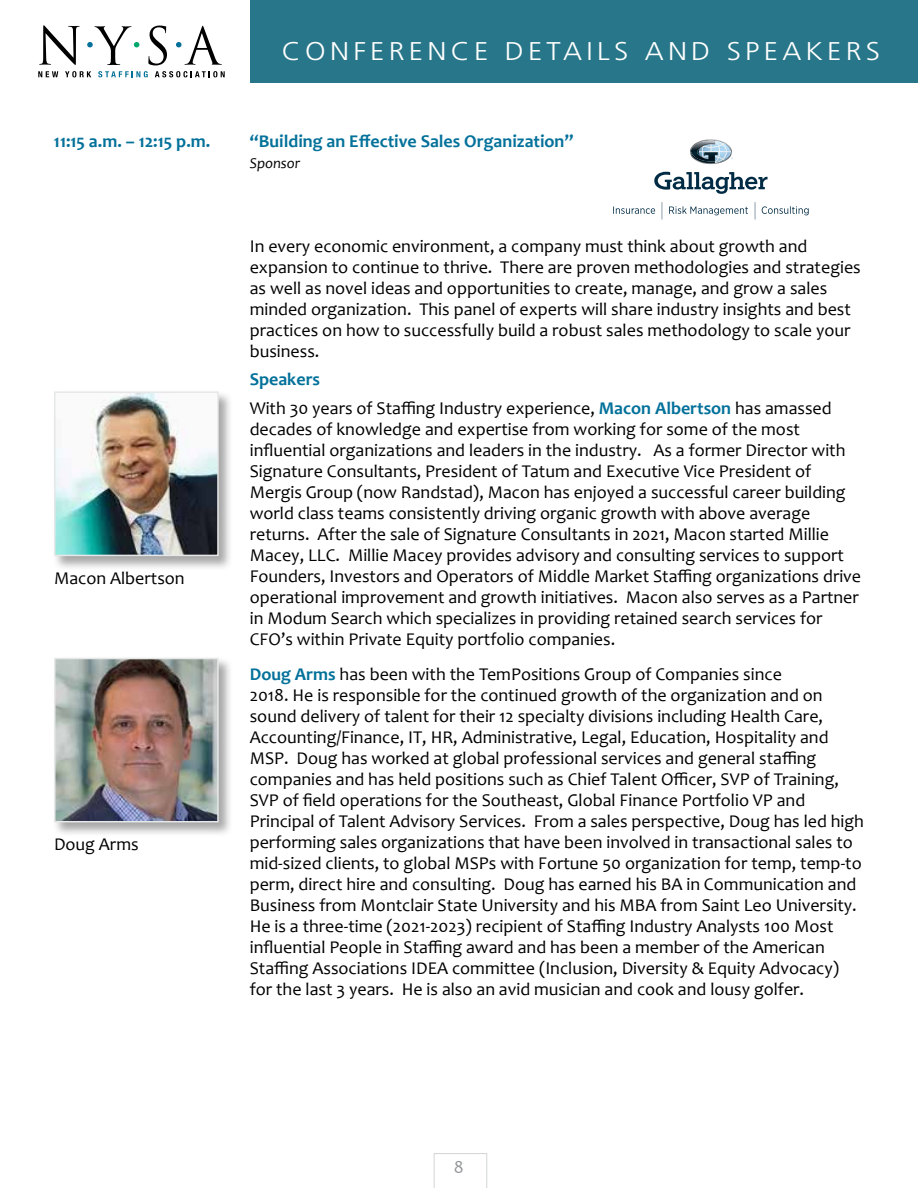
<style>
.page{position:relative;width:918px;height:1188px;background:#fff}
.page>*{position:absolute;margin:0;border:0;box-sizing:border-box;transform-origin:0 0}
.t1{font:300 25.65px "Frutiger";letter-spacing:.15em;color:#fff;scale:1.11 1}
.t2{font:18px/21px "Candara";color:#000}
.t3{font:700 18px "Candara";color:#03719a}
.t4{font:18px "Candara";color:#939598}
.t5{font:italic 15px "Candara";color:#000}
.s1{font-weight:700;color:#03719a}
</style>
<div class="page">
<div style="left:250px;top:0;width:668px;height:83px;background:#287689"></div>
<svg style="left:39px;top:25px;width:41px;height:40px"></svg>
<svg style="left:148px;top:26px;width:19px;height:39px"></svg>
<svg style="left:87px;top:26px;width:52px;height:39px"></svg>
<svg style="left:176px;top:26px;width:46px;height:39px"></svg>
<svg style="left:38px;top:71px;width:20px;height:6px"></svg>
<svg style="left:65px;top:71px;width:26px;height:6px"></svg>
<svg style="left:98px;top:71px;width:50px;height:6px"></svg>
<svg style="left:155px;top:71px;width:70px;height:6px"></svg>
<svg style="left:434px;top:1153px;width:53px;height:35px"></svg>
<div style="left:52px;top:390px;width:181px;height:181px;background:#000;opacity:.35"></div>
<img style="left:57px;top:394px;width:159px;height:159px">
<div style="left:54px;top:391px;width:165px;height:165px;border:2px solid #e6e7e8"></div>
<div style="left:52px;top:656px;width:181px;height:181px;background:#000;opacity:.35"></div>
<img style="left:57px;top:661px;width:159px;height:158px">
<div style="left:54px;top:658px;width:165px;height:164px;border:2px solid #e6e7e8"></div>
<svg style="left:654px;top:172px;width:114px;height:22px"></svg>
<svg style="left:613px;top:207px;width:42px;height:7px"></svg>
<svg style="left:669px;top:206px;width:79px;height:9px"></svg>
<svg style="left:762px;top:206px;width:47px;height:9px"></svg>
<svg style="left:755px;top:202px;width:1px;height:17px"></svg>
<svg style="left:662px;top:202px;width:1px;height:17px"></svg>
<svg style="left:690px;top:139px;width:43px;height:25px"></svg>
<h1 class="t1" style="left:282px;top:36px;width:540px">CONFERENCE DETAILS AND SPEAKERS</h1>
<p class="t3" style="left:54px;top:131px;width:158px">11:15 a.m. – 12:15 p.m.</p>
<p class="t3" style="left:250px;top:131px;width:325px">“Building an Effective Sales Organization”</p>
<p class="t5" style="left:250px;top:155px;width:52px">Sponsor</p>
<p class="t2" style="left:54px;top:568px;width:132px">Macon Albertson</p>
<p class="t2" style="left:54px;top:834px;width:86px">Doug Arms</p>
<p class="t2" style="left:250px;top:236px;width:613px">In every economic environment, a company must think about growth and expansion to continue to thrive. There are proven methodologies and strategies as well as novel ideas and opportunities to create, manage, and grow a sales minded organization. This panel of experts will share industry insights and best practices on how to successfully build a robust sales methodology to scale your business.</p>
<p class="t3" style="left:250px;top:369px;width:72px">Speakers</p>
<p class="t2" style="left:250px;top:397px;width:613px">With 30 years of Staffing Industry experience, <span class="s1">Macon Albertson</span> has amassed decades of knowledge and expertise from working for some of the most influential organizations and leaders in the industry. As a former Director with Signature Consultants, President of Tatum and Executive Vice President of Mergis Group (now Randstad), Macon has enjoyed a successful career building world class teams consistently driving organic growth with above average returns. After the sale of Signature Consultants in 2021, Macon started Millie Macey, LLC. Millie Macey provides advisory and consulting services to support Founders, Investors and Operators of Middle Market Staffing organizations drive operational improvement and growth initiatives. Macon also serves as a Partner in Modum Search which specializes in providing retained search services for CFO’s within Private Equity portfolio companies.</p>
<p class="t2" style="left:250px;top:664px;width:616px"><span class="s1">Doug Arms</span> has been with the TemPositions Group of Companies since<br>2018. He is responsible for the continued growth of the organization and on sound delivery of talent for their 12 specialty divisions including Health Care, Accounting/Finance, IT, HR, Administrative, Legal, Education, Hospitality and MSP. Doug has worked at global professional services and general staffing companies and has held positions such as Chief Talent Officer, SVP of Training, SVP of field operations for the Southeast, Global Finance Portfolio VP and Principal of Talent Advisory Services. From a sales perspective, Doug has led high performing sales organizations that have been involved in transactional sales to mid-sized clients, to global MSPs with Fortune 50 organization for temp, temp-to perm, direct hire and consulting. Doug has earned his BA in Communication and Business from Montclair State University and his MBA from Saint Leo University.<br>He is a three-time (2021-2023) recipient of Staffing Industry Analysts 100 Most influential People in Staffing award and has been a member of the American Staffing Associations IDEA committee (Inclusion, Diversity &amp; Equity Advocacy) for the last 3 years. He is also an avid musician and cook and lousy golfer.</p>
<p class="t4" style="left:454px;top:1157px;width:11px">8</p>
</div>
